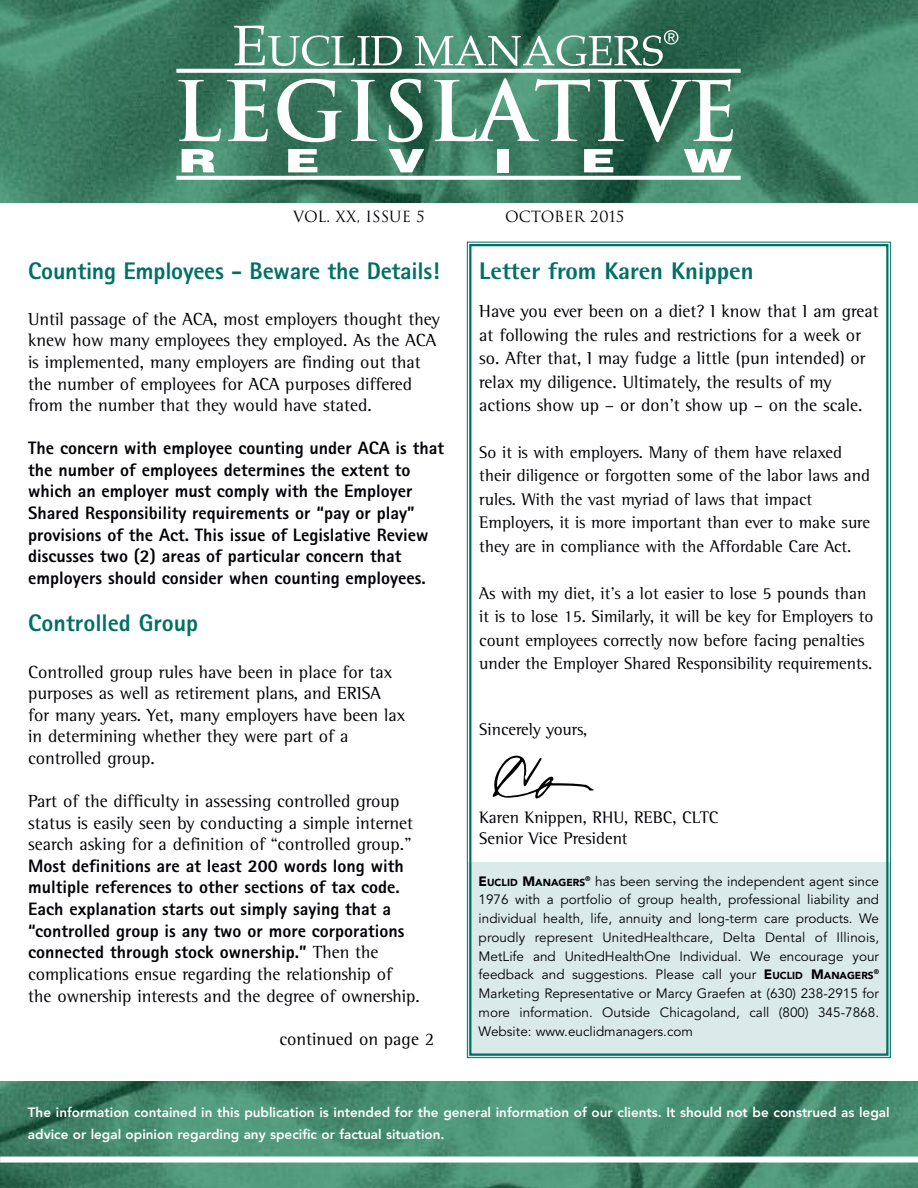
<style>
.page{position:relative;width:918px;height:1188px;background:#fff}
.page>*{position:absolute;margin:0;border:0;box-sizing:border-box;transform-origin:0 0}
.t1{font:800 24px "Rotis Sans Serif";letter-spacing:-.01em;color:#007065}
.t2{font:800 24px "Rotis Semi Sans";color:#007065}
.t3{font:18px/21.6px "Rotis Semi Serif";color:#000006}
.t4{font:800 18px/21.6px "Rotis Sans Serif";color:#000006}
.t5{font:17.25px/23.5px "Rotis Semi Serif";color:#000006}
.t6{font:15px "Trajan";color:#000006}
.t7{font:13.5px/18.8px "Avenir";color:#000006;text-align:justify}
.t8{font:800 13.5px/21.5px "Avenir";color:#fff}
.t9{font:900 10.2px "Avenir";color:#000006}
.t10{font:900 6.75px "Avenir";color:#000006}
.s1{font-family:"Rotis Semi Serif";font-weight:400}
.s2{font-size:13.5px}
.s3{font-weight:900}
.s4{font-weight:900;font-size:10.2px}
</style>
<div class="page">
<img style="left:0;top:0;width:918px;height:202px">
<img style="left:0;top:1082px;width:918px;height:106px">
<svg style="left:178px;top:80px;width:43px;height:61px"></svg>
<svg style="left:227px;top:79px;width:41px;height:62px"></svg>
<svg style="left:277px;top:79px;width:65px;height:63px"></svg>
<svg style="left:351px;top:80px;width:26px;height:61px"></svg>
<svg style="left:389px;top:79px;width:33px;height:63px"></svg>
<svg style="left:434px;top:78px;width:156px;height:63px"></svg>
<svg style="left:598px;top:79px;width:135px;height:63px"></svg>
<svg style="left:182px;top:149px;width:33px;height:23px"></svg>
<svg style="left:288px;top:149px;width:29px;height:23px"></svg>
<svg style="left:389px;top:149px;width:35px;height:23px"></svg>
<div style="left:497px;top:149px;width:12px;height:23px;background:#fff"></div>
<svg style="left:584px;top:149px;width:29px;height:23px"></svg>
<svg style="left:684px;top:149px;width:48px;height:23px"></svg>
<svg style="left:234px;top:26px;width:168px;height:40px"></svg>
<svg style="left:415px;top:30px;width:263px;height:36px"></svg>
<svg style="left:176px;top:176px;width:565px;height:4px"></svg>
<svg style="left:176px;top:69px;width:565px;height:4px"></svg>
<div style="left:0;top:1157px;width:918px;height:6px;background:#fff"></div>
<div style="left:467px;top:863px;width:424px;height:194px;background:#d9eae8"></div>
<div style="left:469px;top:244px;width:419px;height:812px;border:2px solid #007065"></div>
<svg style="left:492px;top:755px;width:102px;height:44px"></svg>
<p class="t6" style="left:293px;top:208px;width:133px">VOL. XX, ISSUE 5</p>
<p class="t6" style="left:505px;top:208px;width:121px">OCTOBER 2015</p>
<h1 class="t2" style="left:479px;top:262px;width:276px">Letter from Karen Knippen</h1>
<p class="t3" style="left:479px;top:301px;width:401px;line-height:23.4px">Have you ever been on a diet? I know that I am great at following the rules and restrictions for a week or so. After that, I may fudge a little (pun intended) or relax my diligence. Ultimately, the results of my actions show up – or don’t show up – on the scale.</p>
<p class="t5" style="left:479px;top:442px;width:392px">So it is with employers. Many of them have relaxed their diligence or forgotten some of the labor laws and rules. With the vast myriad of laws that impact Employers, it is more important than ever to make sure they are in compliance with the Affordable Care Act.</p>
<p class="t5" style="left:479px;top:583px;width:396px">As with my diet, it’s a lot easier to lose 5 pounds than it is to lose 15. Similarly, it will be key for Employers to count employees correctly now before facing penalties under the Employer Shared Responsibility requirements.</p>
<h1 class="t1" style="left:28px;top:263px;width:413px">Counting Employees - Beware the Details!</h1>
<p class="t3" style="left:28px;top:310px;width:413px">Until passage of the ACA, most employers thought they knew how many employees they employed. As the ACA is implemented, many employers are finding out that the number of employees for ACA purposes differed from the number that they would have stated.</p>
<p class="t4" style="left:28px;top:439px;width:417px">The concern with employee counting under ACA is that the number of employees determines the extent to which an employer must comply with the Employer Shared Responsibility requirements or “pay or play” provisions of the Act. This issue of Legislative Review discusses two (2) areas of particular concern that employers should consider when counting employees.</p>
<h1 class="t1" style="left:28px;top:615px;width:172px">Controlled Group</h1>
<p class="t3" style="left:28px;top:663px;width:378px">Controlled group rules have been in place for tax purposes as well as retirement plans, and ERISA for many years. Yet, many employers have been lax in determining whether they were part of a controlled group.</p>
<p class="t3" style="left:28px;top:792px;width:386px">Part of the difficulty in assessing controlled group status is easily seen by conducting a simple internet search asking for a definition of “controlled group.”</p>
<p class="t4" style="left:28px;top:857px;width:378px">Most definitions are at least 200 words long with multiple references to other sections of tax code.<br>Each explanation starts out simply saying that a “controlled group is any two or more corporations connected through stock ownership.” <span class="s1">Then the</span></p>
<p class="t3" style="left:28px;top:965px;width:393px">complications ensue regarding the relationship of the ownership interests and the degree of ownership.</p>
<p class="t3" style="left:280px;top:1030px;width:156px">continued on page 2</p>
<p class="t5" style="left:479px;top:719px;width:109px">Sincerely yours,</p>
<p class="t5" style="left:479px;top:809px;width:240px;line-height:20.7px">Karen Knippen, RHU, REBC, CLTC<br>Senior Vice President</p>
<p class="t9" style="left:479px;top:878px;width:108px"><span class="s2">E</span>UCLID <span class="s2">M</span>ANAGERS</p>
<p class="t7" style="left:479px;top:872px;width:402px;text-indent:107px"><sup>®</sup> has been serving the independent agent since 1976 with a portfolio of group health, professional liability and individual health, life, annuity and long-term care products. We proudly represent UnitedHealthcare, Delta Dental of Illinois, MetLife and UnitedHealthOne Individual. We encourage your feedback and suggestions. Please call your <span class="s3">E</span><span class="s4">UCLID</span> <span class="s3">M</span><span class="s4">ANAGERS</span></p>
<p class="t10" style="left:874px;top:969px;width:7px">®</p>
<p class="t7" style="left:479px;top:984px;width:402px">Marketing Representative or Marcy Graefen at (630) 238-2915 for more information. Outside Chicagoland, call (800) 345-7868.<br>Website: www.euclidmanagers.com</p>
<p class="t8" style="left:28px;top:1102px;width:863px">The information contained in this publication is intended for the general information of our clients. It should not be construed as legal advice or legal opinion regarding any specific or factual situation.</p>
</div>
